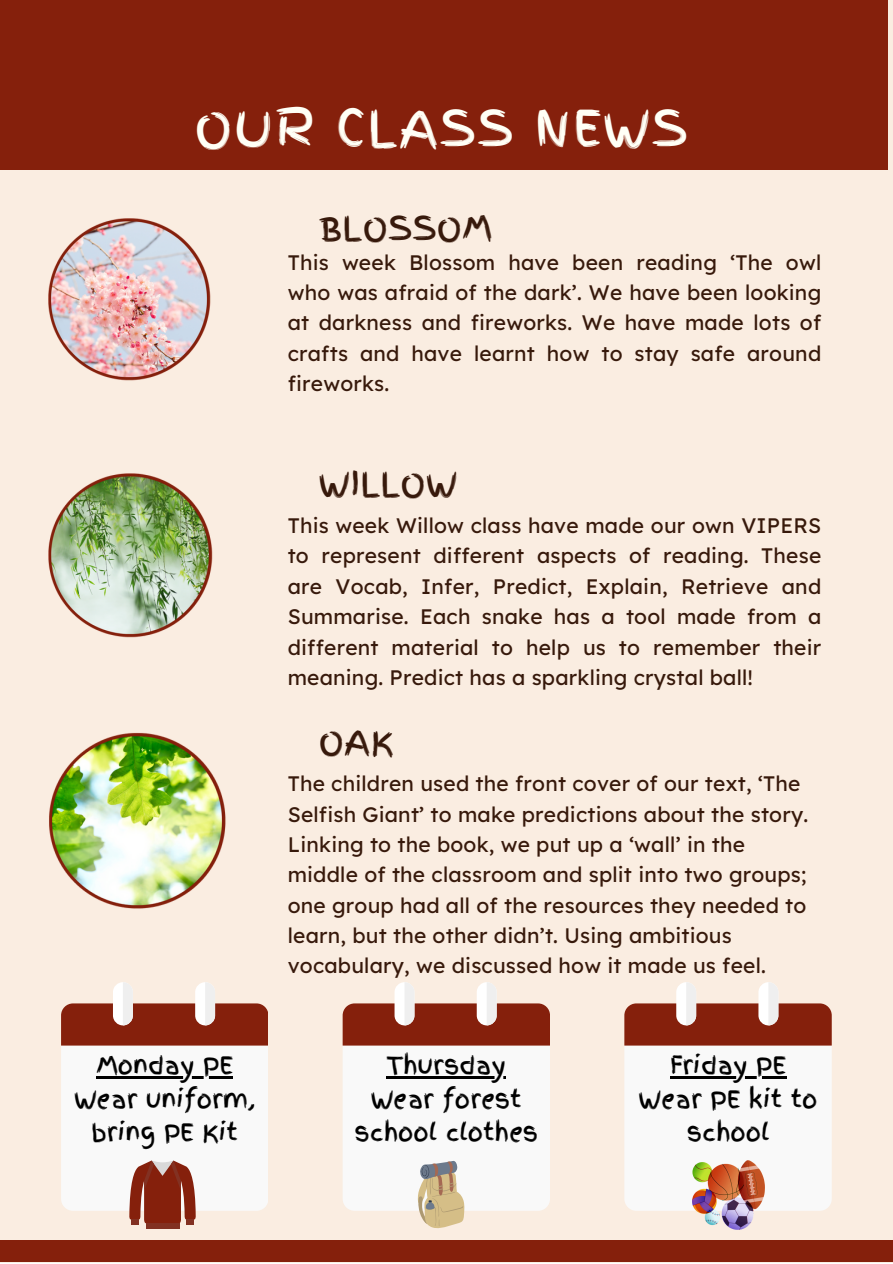
<style>
.page{position:relative;width:893px;height:1264px;background:#fff}
.page>*{position:absolute;margin:0;border:0;box-sizing:border-box;transform-origin:0 0}
.t1{font:49.5px "Finger Paint";letter-spacing:.05em;color:#fffff6}
.t2{font:33px "Finger Paint";letter-spacing:.03em;color:#37190b}
.t3{font:24px/33.8px "Finger Paint";color:#000;text-align:center}
.t4{font:21px/30.3px "Lexend Deca";letter-spacing:.01em;color:#37190b;text-align:justify}
</style>
<div class="page">
<div style="left:0;top:0;width:892px;height:1262px;background:#faede1"></div>
<div style="left:0;top:1240px;width:892px;height:21px;background:#85200c"></div>
<div style="left:0;top:0;width:887px;height:170px;background:#85200c"></div>
<svg style="left:624px;top:982px;width:207px;height:228px;background:#e3cfcb"></svg>
<svg style="left:61px;top:982px;width:207px;height:242px;background:#dec6c0"></svg>
<div style="left:146px;top:1223px;width:33px;height:5px;background:#823122"></div>
<div style="left:186px;top:1219px;width:8px;height:5px;background:#823122"></div>
<svg style="left:342px;top:982px;width:207px;height:247px"></svg>
<img style="left:48px;top:218px;width:163px;height:163px">
<img style="left:48px;top:473px;width:165px;height:165px">
<img style="left:49px;top:732px;width:177px;height:177px">
<img style="left:692px;top:1160px;width:72px;height:69px">
<hr style="left:96px;top:1075px;width:137px;height:3px;background:#000">
<hr style="left:387px;top:1075px;width:119px;height:3px;background:#000">
<hr style="left:670px;top:1075px;width:116px;height:3px;background:#000">
<p class="t1" style="left:195px;top:92px;width:493px">OUR CLASS NEWS</p>
<p class="t2" style="left:319px;top:204px;width:174px">BLOSSOM</p>
<p class="t4" style="left:288px;top:247px;width:535px">This week Blossom have been reading ‘The owl who was afraid of the dark’. We have been looking at darkness and fireworks. We have made lots of crafts and have learnt how to stay safe around fireworks.</p>
<p class="t2" style="left:319px;top:459px;width:139px">WILLOW</p>
<p class="t4" style="left:288px;top:510px;width:535px">This week Willow class have made our own VIPERS to represent different aspects of reading. These are Vocab, Infer, Predict, Explain, Retrieve and Summarise. Each snake has a tool made from a different material to help us to remember their meaning. Predict has a sparkling crystal ball!</p>
<p class="t3" style="left:96px;top:1048px;width:138px">Monday PE</p>
<p class="t3" style="left:74px;top:1081px;width:182px">Wear uniform, bring PE Kit</p>
<p class="t2" style="left:319px;top:717px;width:76px">OAK</p>
<p class="t4" style="left:288px;top:768px;width:522px;text-align:left">The children used the front cover of our text, ‘The Selfish Giant’ to make predictions about the story.<br>Linking to the book, we put up a ‘wall’ in the middle of the classroom and split into two groups; one group had all of the resources they needed to learn, but the other didn’t. Using ambitious vocabulary, we discussed how it made us feel.</p>
<p class="t3" style="left:387px;top:1048px;width:120px">Thursday</p>
<p class="t3" style="left:354px;top:1081px;width:185px">Wear forest school clothes</p>
<p class="t3" style="left:670px;top:1048px;width:118px">Friday PE</p>
<p class="t3" style="left:638px;top:1081px;width:180px">Wear PE kit to school</p>
</div>
